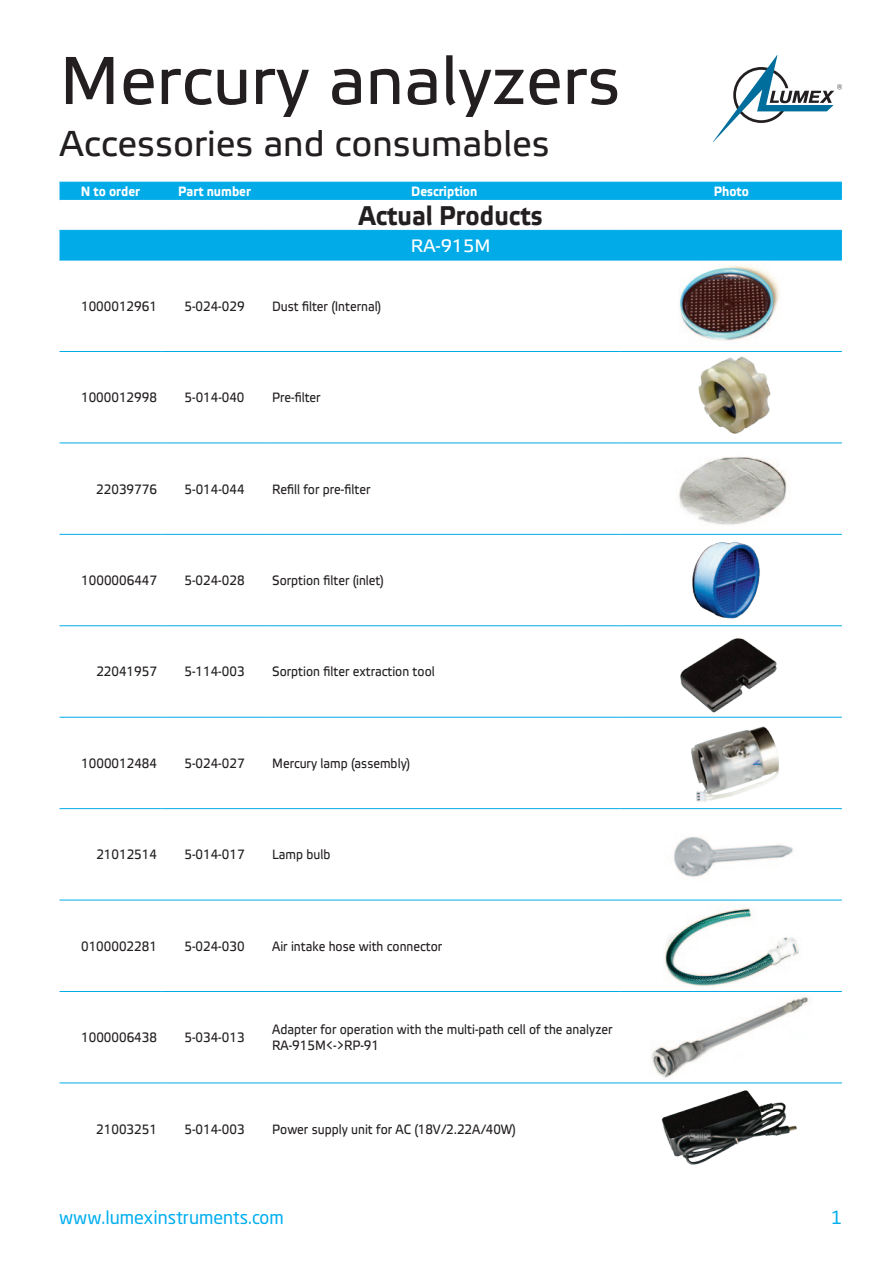
<style>
.page{position:relative;width:893px;height:1263px;background:#fff}
.page>*{position:absolute;margin:0;border:0;box-sizing:border-box;transform-origin:0 0}
.t1{font:67.5px "Etelka Text Pro";color:#231f20}
.t2{font:36px "Etelka Text Pro";color:#231f20}
.t3{font:700 27px "Etelka Text Pro";color:#231f20;scale:.9 1}
.t4{font:18px "Neo Sans Pro";color:#00aeef}
.t5{font:18px "Etelka Text Pro";color:#fff}
.t6{font:13.5px/16.2px "Etelka Text Pro";color:#231f20;scale:.9 1}
.t7{font:700 13.5px "Etelka Text Pro";color:#fff;scale:.9 1}
</style>
<div class="page">
<svg style="left:60px;top:183px;width:782px;height:77px;fill:#00abe8"></svg>
<hr style="left:60px;top:182px;width:101px;height:1px;background:#00abe8">
<hr style="left:161px;top:182px;width:107px;height:1px;background:#00abe8">
<hr style="left:268px;top:182px;width:353px;height:1px;background:#00abe8">
<hr style="left:621px;top:182px;width:221px;height:1px;background:#00abe8">
<hr style="left:60px;top:230px;width:101px;height:1px;background:#00abe8">
<hr style="left:161px;top:230px;width:107px;height:1px;background:#00abe8">
<hr style="left:268px;top:230px;width:353px;height:1px;background:#00abe8">
<hr style="left:621px;top:230px;width:221px;height:1px;background:#00abe8">
<hr style="left:60px;top:260px;width:101px;height:1px;background:#00abe8">
<hr style="left:161px;top:260px;width:107px;height:1px;background:#00abe8">
<hr style="left:268px;top:260px;width:353px;height:1px;background:#00abe8">
<hr style="left:621px;top:260px;width:221px;height:1px;background:#00abe8">
<hr style="left:60px;top:351px;width:101px;height:1px;background:#00abe8">
<hr style="left:161px;top:351px;width:107px;height:1px;background:#00abe8">
<hr style="left:268px;top:351px;width:353px;height:1px;background:#00abe8">
<hr style="left:621px;top:351px;width:221px;height:1px;background:#00abe8">
<hr style="left:60px;top:442px;width:101px;height:1px;background:#00abe8">
<hr style="left:161px;top:442px;width:107px;height:1px;background:#00abe8">
<hr style="left:268px;top:442px;width:353px;height:1px;background:#00abe8">
<hr style="left:621px;top:442px;width:221px;height:1px;background:#00abe8">
<hr style="left:60px;top:534px;width:101px;height:1px;background:#00abe8">
<hr style="left:161px;top:534px;width:107px;height:1px;background:#00abe8">
<hr style="left:268px;top:534px;width:353px;height:1px;background:#00abe8">
<hr style="left:621px;top:534px;width:221px;height:1px;background:#00abe8">
<hr style="left:60px;top:625px;width:101px;height:1px;background:#00abe8">
<hr style="left:161px;top:625px;width:107px;height:1px;background:#00abe8">
<hr style="left:268px;top:625px;width:353px;height:1px;background:#00abe8">
<hr style="left:621px;top:625px;width:221px;height:1px;background:#00abe8">
<hr style="left:60px;top:717px;width:101px;height:1px;background:#00abe8">
<hr style="left:161px;top:717px;width:107px;height:1px;background:#00abe8">
<hr style="left:268px;top:717px;width:353px;height:1px;background:#00abe8">
<hr style="left:621px;top:717px;width:221px;height:1px;background:#00abe8">
<hr style="left:60px;top:808px;width:101px;height:1px;background:#00abe8">
<hr style="left:161px;top:808px;width:107px;height:1px;background:#00abe8">
<hr style="left:268px;top:808px;width:353px;height:1px;background:#00abe8">
<hr style="left:621px;top:808px;width:221px;height:1px;background:#00abe8">
<hr style="left:60px;top:900px;width:101px;height:1px;background:#00abe8">
<hr style="left:161px;top:900px;width:107px;height:1px;background:#00abe8">
<hr style="left:268px;top:900px;width:353px;height:1px;background:#00abe8">
<hr style="left:621px;top:900px;width:221px;height:1px;background:#00abe8">
<hr style="left:60px;top:991px;width:101px;height:1px;background:#00abe8">
<hr style="left:161px;top:991px;width:107px;height:1px;background:#00abe8">
<hr style="left:268px;top:991px;width:353px;height:1px;background:#00abe8">
<hr style="left:621px;top:991px;width:221px;height:1px;background:#00abe8">
<hr style="left:60px;top:1082px;width:101px;height:1px;background:#00abe8">
<hr style="left:161px;top:1082px;width:107px;height:1px;background:#00abe8">
<hr style="left:268px;top:1082px;width:353px;height:1px;background:#00abe8">
<hr style="left:621px;top:1082px;width:221px;height:1px;background:#00abe8">
<hr style="left:60px;top:200px;width:101px;height:1px;background:#fff">
<hr style="left:161px;top:200px;width:107px;height:1px;background:#fff">
<hr style="left:268px;top:200px;width:353px;height:1px;background:#fff">
<hr style="left:621px;top:200px;width:221px;height:1px;background:#fff">
<img style="left:679px;top:265px;width:101px;height:76px">
<img style="left:698px;top:356px;width:73px;height:78px">
<img style="left:678px;top:457px;width:109px;height:68px">
<img style="left:692px;top:542px;width:68px;height:77px">
<img style="left:680px;top:638px;width:97px;height:75px">
<img style="left:691px;top:726px;width:88px;height:76px">
<img style="left:673px;top:836px;width:121px;height:42px">
<img style="left:665px;top:908px;width:134px;height:78px">
<img style="left:651px;top:996px;width:158px;height:82px">
<img style="left:662px;top:1090px;width:135px;height:75px">
<svg style="left:713px;top:55px;width:129px;height:87px"></svg>
<h1 class="t1" style="left:60px;top:44px;width:563px">Mercury analyzers</h1>
<h2 class="t2" style="left:60px;top:124px;width:492px">Accessories and consumables</h2>
<p class="t7" style="left:81px;top:184px;width:67px">N to order</p>
<p class="t7" style="left:178px;top:184px;width:82px">Part number</p>
<p class="t7" style="left:411px;top:184px;width:75px">Description</p>
<p class="t7" style="left:714px;top:184px;width:40px">Photo</p>
<h3 class="t3" style="left:359px;top:201px;width:205px">Actual Products</h3>
<h3 class="t5" style="left:411px;top:236px;width:81px">RA-915M</h3>
<p class="t6" style="left:81px;top:299px;width:86px">1000012961</p>
<p class="t6" style="left:185px;top:299px;width:68px">5-024-029</p>
<p class="t6" style="left:272px;top:299px;width:123px">Dust filter (Internal)</p>
<p class="t6" style="left:81px;top:390px;width:86px">1000012998</p>
<p class="t6" style="left:185px;top:390px;width:68px">5-014-040</p>
<p class="t6" style="left:272px;top:390px;width:55px">Pre-filter</p>
<p class="t6" style="left:96px;top:482px;width:69px">22039776</p>
<p class="t6" style="left:185px;top:482px;width:68px">5-014-044</p>
<p class="t6" style="left:272px;top:482px;width:111px">Refill for pre-filter</p>
<p class="t6" style="left:81px;top:573px;width:86px">1000006447</p>
<p class="t6" style="left:185px;top:573px;width:68px">5-024-028</p>
<p class="t6" style="left:272px;top:573px;width:126px">Sorption filter (inlet)</p>
<p class="t6" style="left:96px;top:664px;width:69px">22041957</p>
<p class="t6" style="left:185px;top:664px;width:68px">5-114-003</p>
<p class="t6" style="left:272px;top:664px;width:182px">Sorption filter extraction tool</p>
<p class="t6" style="left:81px;top:756px;width:86px">1000012484</p>
<p class="t6" style="left:185px;top:756px;width:68px">5-024-027</p>
<p class="t6" style="left:272px;top:756px;width:155px">Mercury lamp (assembly)</p>
<p class="t6" style="left:96px;top:847px;width:69px">21012514</p>
<p class="t6" style="left:185px;top:847px;width:68px">5-014-017</p>
<p class="t6" style="left:272px;top:847px;width:66px">Lamp bulb</p>
<p class="t6" style="left:81px;top:939px;width:86px">0100002281</p>
<p class="t6" style="left:185px;top:939px;width:68px">5-024-030</p>
<p class="t6" style="left:272px;top:939px;width:190px">Air intake hose with connector</p>
<p class="t6" style="left:81px;top:1030px;width:86px">1000006438</p>
<p class="t6" style="left:185px;top:1030px;width:68px">5-034-013</p>
<p class="t6" style="left:272px;top:1022px;width:380px">Adapter for operation with the multi-path cell of the analyzer<br>RA-915М&lt;-&gt;RP-91</p>
<p class="t6" style="left:96px;top:1121px;width:69px">21003251</p>
<p class="t6" style="left:185px;top:1121px;width:68px">5-014-003</p>
<p class="t6" style="left:272px;top:1121px;width:272px">Power supply unit for AC (18V/2.22A/40W)</p>
<h3 class="t4" style="left:59px;top:1206px;width:226px">www.lumexinstruments.com</h3>
<h3 class="t4" style="left:831px;top:1206px;width:12px">1</h3>
</div>
